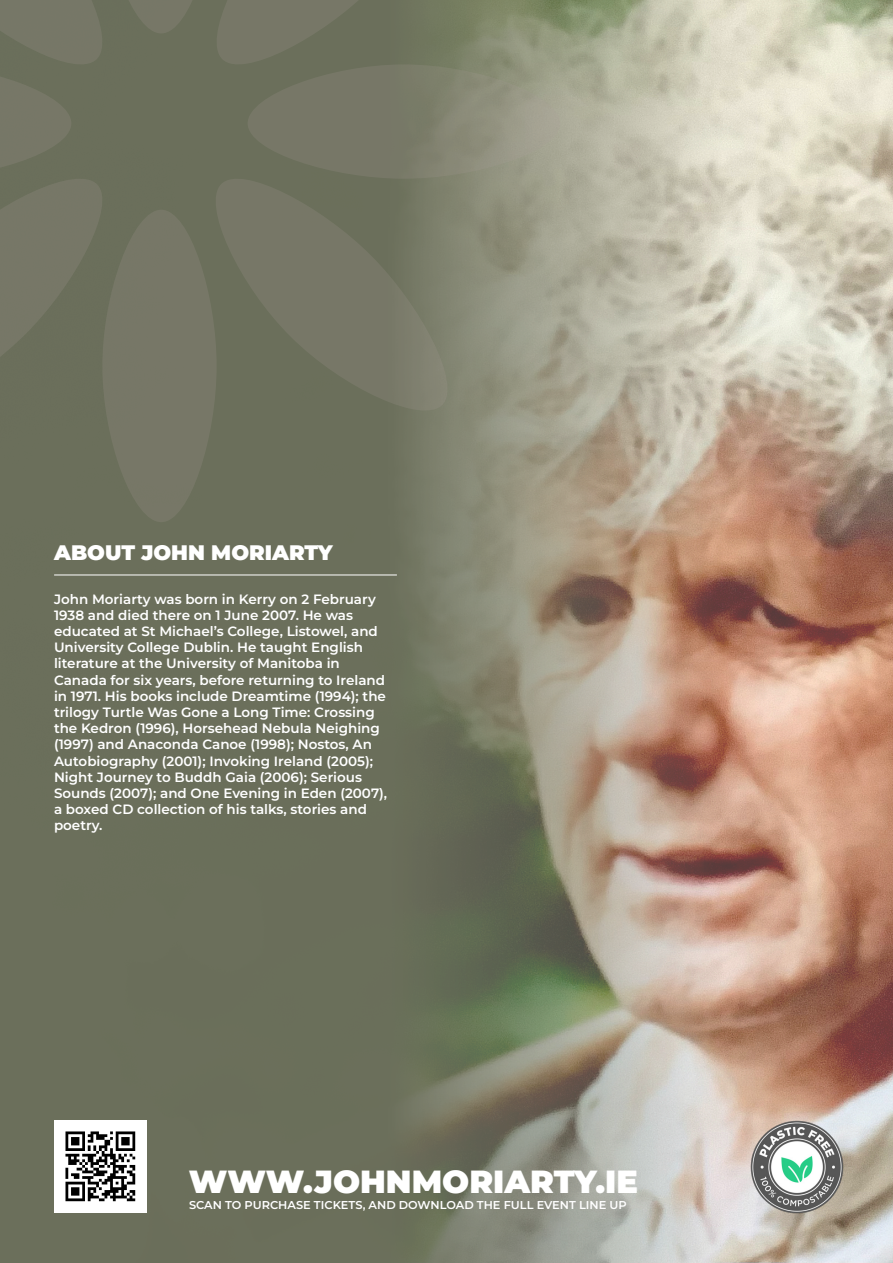
<style>
.page{position:relative;width:893px;height:1263px;background:#fff}
.page>*{position:absolute;margin:0;border:0;box-sizing:border-box;transform-origin:0 0}
.t1{font:900 31.95px "Montserrat";color:#fff}
.t2{font:900 21px "Montserrat";color:#fff}
.t3{font:600 13.5px/16.2px "Montserrat";color:#fff}
.t4{font:600 11.4px "Montserrat";color:#fff}
</style>
<div class="page">
<img style="left:0;top:0;width:893px;height:1263px">
<hr style="left:54px;top:574px;width:343px;height:1px;background:#fff">
<img style="left:54px;top:1120px;width:92px;height:92px">
<svg style="left:0;top:0;width:560px;height:523px;background:#777966"></svg>
<img style="left:729px;top:1099px;width:135px;height:135px">
<p class="t2" style="left:54px;top:537px;width:280px">ABOUT JOHN MORIARTY</p>
<p class="t3" style="left:54px;top:590px;width:335px">John Moriarty was born in Kerry on 2 February 1938 and died there on 1 June 2007. He was educated at St Michael’s College, Listowel, and University College Dublin. He taught English literature at the University of Manitoba in Canada for six years, before returning to Ireland in 1971. His books include Dreamtime (1994); the trilogy Turtle Was Gone a Long Time: Crossing the Kedron (1996), Horsehead Nebula Neighing (1997) and Anaconda Canoe (1998); Nostos, An Autobiography (2001); Invoking Ireland (2005); Night Journey to Buddh Gaia (2006); Serious Sounds (2007); and One Evening in Eden (2007), a boxed CD collection of his talks, stories and poetry.</p>
<p class="t1" style="left:189px;top:1158px;width:451px">WWW.JOHNMORIARTY.IE</p>
<p class="t4" style="left:189px;top:1196px;width:439px">SCAN TO PURCHASE TICKETS, AND DOWNLOAD THE FULL EVENT LINE UP</p>
</div>
